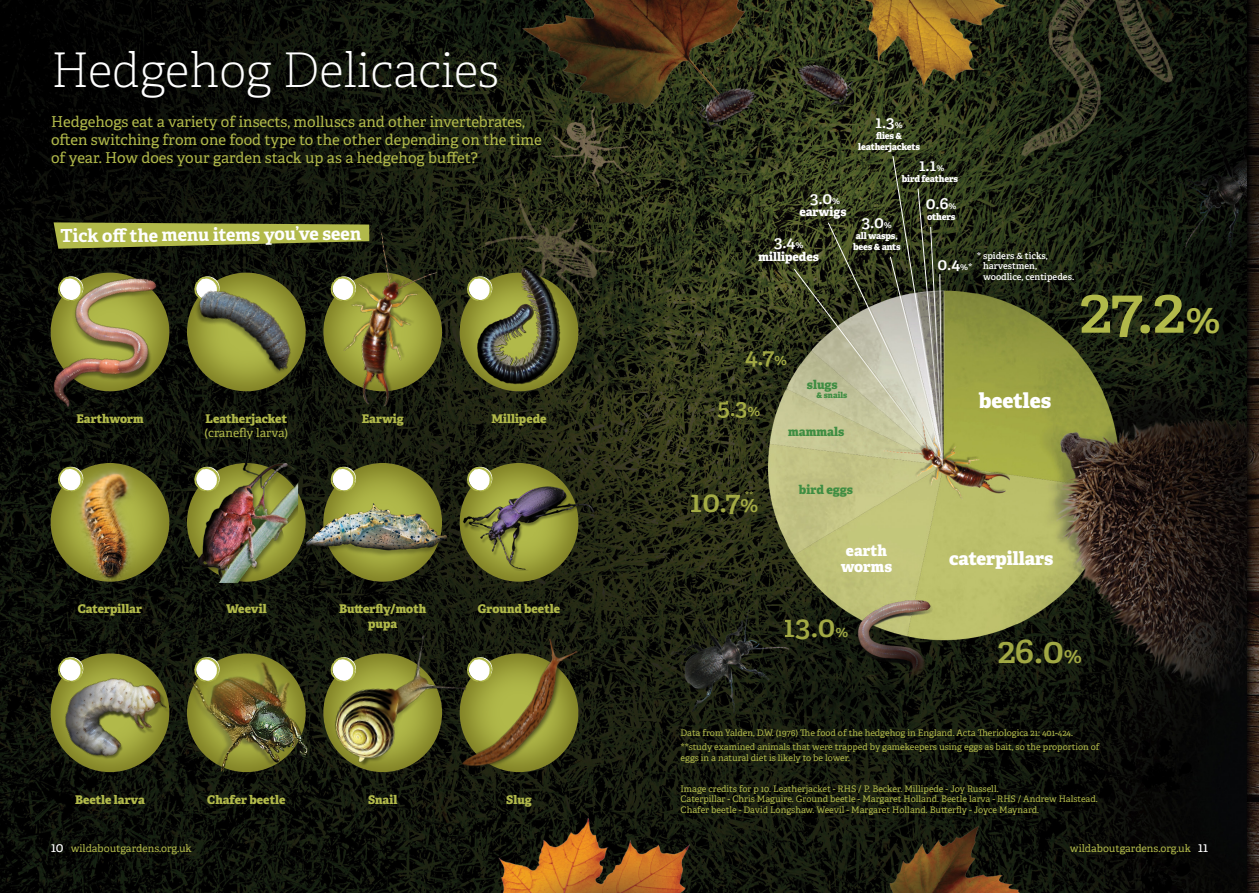
<style>
.page{position:relative;width:1259px;height:893px;background:#fff}
.page>*{position:absolute;margin:0;border:0;box-sizing:border-box;transform-origin:0 0}
.t1{font:600 64.95px "Adelle";color:#b1b94a}
.t2{font:100 47.7px "Adelle";color:#fff}
.t3{font:600 36.3px "Adelle";color:#b1b94a}
.t4{font:600 30.15px "Adelle";color:#b1b94a}
.t5{font:600 24px "Adelle";color:#b1b94a}
.t6{font:800 20.85px "Adelle";letter-spacing:-.005em;color:#fff}
.t7{font:800 18.3px "Adelle";color:#fff}
.t8{font:700 18px "Adelle";color:#fff}
.t9{font:600 16.8px "Adelle";color:#fff}
.t10{font:800 15.3px "Adelle";color:#fff}
.t11{font:15px/18px "Adelle";color:#b1b94a}
.t12{font:800 12.3px "Adelle";color:#3f8d42}
.t13{font:800 12.15px "Adelle";color:#fff}
.t14{font:800 12px/14.4px "Adelle";color:#b1b94a;text-align:center}
.t15{font:12px "Adelle";color:#b1b94a}
.t16{font:10.5px "Adelle";color:#b1b94a}
.t17{font:800 9.15px/10.9px "Adelle";letter-spacing:-.025em;color:#fff;text-align:center}
.t18{font:600 9.15px/10.6px "Adelle";color:#fff}
.t19{font:9.15px "Adelle";color:#b1b94a}
.t20{font:9px/10.5px "Adelle";color:#b1b94a}
.t21{font:800 8.25px "Adelle";color:#3f8d42}
.s1{font-size:13.5px;color:#fff}
.s2{font-size:9.15px}
.s3{font-size:14.85px}
.s4{font-size:20.85px}
.s5{font-size:40.35px}
</style>
<div class="page">
<img style="left:0;top:0;width:1259px;height:893px">
<svg style="left:793px;top:155px;width:151px;height:312px;background:#777a5e"></svg>
<svg style="left:54px;top:222px;width:254px;height:20px;background:#a4ac45"></svg>
<div style="left:459px;top:270px;width:121px;height:122px;background:#a19756;opacity:.85"></div>
<div style="left:186px;top:270px;width:122px;height:122px;background:#a19756;opacity:.85"></div>
<div style="left:322px;top:460px;width:122px;height:122px;background:#a19756;opacity:.85"></div>
<svg style="left:330px;top:467px;width:26px;height:25px"></svg>
<div style="left:459px;top:460px;width:121px;height:122px;background:#a19756;opacity:.85"></div>
<svg style="left:467px;top:467px;width:25px;height:9px"></svg>
<div style="left:186px;top:460px;width:122px;height:122px;background:#a19756;opacity:.85"></div>
<img style="left:1px;top:242px;width:204px;height:200px">
<img style="left:26px;top:609px;width:191px;height:189px">
<img style="left:492px;top:609px;width:101px;height:178px">
<img style="left:308px;top:207px;width:183px;height:223px">
<img style="left:318px;top:600px;width:174px;height:202px">
<img style="left:175px;top:239px;width:140px;height:147px">
<img style="left:458px;top:476px;width:137px;height:95px">
<img style="left:471px;top:264px;width:93px;height:123px">
<img style="left:31px;top:446px;width:143px;height:176px">
<img style="left:175px;top:437px;width:123px;height:146px">
<img style="left:147px;top:623px;width:168px;height:186px">
<img style="left:304px;top:500px;width:148px;height:58px">
<p class="t2" style="left:51px;top:41px;width:450px">Hedgehog Delicacies</p>
<p class="t11" style="left:51px;top:112px;width:492px">Hedgehogs eat a variety of insects, molluscs and other invertebrates, often switching from one food type to the other depending on the time of year. How does your garden stack up as a hedgehog buffet?</p>
<p class="t8" style="left:60px;top:226px;width:302px;rotate:-1deg">Tick off the menu items you’ve seen</p>
<p class="t14" style="left:76px;top:411px;width:69px">Earthworm</p>
<p class="t14" style="left:206px;top:411px;width:83px">Leatherjacket</p>
<p class="t14" style="left:362px;top:411px;width:43px">Earwig</p>
<p class="t14" style="left:491px;top:411px;width:56px">Millipede</p>
<p class="t15" style="left:205px;top:426px;width:85px">(cranefly larva)</p>
<p class="t14" style="left:78px;top:602px;width:66px">Caterpillar</p>
<p class="t14" style="left:339px;top:602px;width:89px">Butterfly/moth pupa</p>
<p class="t14" style="left:226px;top:602px;width:42px">Weevil</p>
<p class="t14" style="left:478px;top:602px;width:84px">Ground beetle</p>
<p class="t14" style="left:75px;top:792px;width:71px">Beetle larva</p>
<p class="t14" style="left:207px;top:792px;width:80px">Chafer beetle</p>
<p class="t14" style="left:368px;top:792px;width:31px">Snail</p>
<p class="t14" style="left:506px;top:792px;width:27px">Slug</p>
<p class="t16" style="left:51px;top:842px;width:142px"><span class="s1">10</span> wildaboutgardens.org.uk</p>
<p class="t9" style="left:875px;top:110px;width:29px">1.3<span class="s2">%</span></p>
<p class="t17" style="left:858px;top:130px;width:63px">flies &amp; leatherjackets</p>
<p class="t9" style="left:919px;top:153px;width:27px">1.1<span class="s2">%</span></p>
<p class="t17" style="left:902px;top:173px;width:58px">bird feathers</p>
<p class="t9" style="left:925px;top:191px;width:32px">0.6<span class="s2">%</span></p>
<p class="t17" style="left:927px;top:212px;width:30px">others</p>
<p class="t9" style="left:937px;top:251px;width:36px">0.4<span class="s2">%*</span></p>
<p class="t18" style="left:983px;top:250px;width:93px;text-indent:-6px">* spiders &amp; ticks, harvestmen, woodlice, centipedes.</p>
<p class="t9" style="left:810px;top:185px;width:32px">3.0<span class="s2">%</span></p>
<p class="t13" style="left:799px;top:204px;width:49px">earwigs</p>
<p class="t9" style="left:861px;top:210px;width:32px">3.0<span class="s2">%</span></p>
<p class="t17" style="left:853px;top:230px;width:49px">all wasps, bees &amp; ants</p>
<p class="t9" style="left:774px;top:230px;width:31px">3.4<span class="s2">%</span></p>
<p class="t13" style="left:758px;top:249px;width:62px">millipedes</p>
<h3 class="t5" style="left:745px;top:339px;width:43px">4.7<span class="s3">%</span></h3>
<h3 class="t5" style="left:717px;top:390px;width:45px">5.3<span class="s3">%</span></h3>
<p class="t12" style="left:807px;top:376px;width:32px">slugs</p>
<p class="t21" style="left:816px;top:390px;width:32px">&amp; snails</p>
<p class="t19" style="left:745px;top:489px;width:10px">**</p>
<h3 class="t4" style="left:691px;top:479px;width:69px">10.7<span class="s4">%</span></h3>
<p class="t12" style="left:788px;top:424px;width:58px">mammals</p>
<p class="t12" style="left:799px;top:481px;width:56px">bird eggs</p>
<p class="t10" style="left:846px;top:541px;width:42px">earth</p>
<p class="t10" style="left:840px;top:556px;width:53px">worms</p>
<h3 class="t4" style="left:784px;top:605px;width:66px">13.0<span class="s3">%</span></h3>
<p class="t6" style="left:978px;top:387px;width:74px">beetles</p>
<p class="t1" style="left:1079px;top:262px;width:142px">27.2<span class="s5">%</span></p>
<p class="t7" style="left:949px;top:546px;width:106px">caterpillars</p>
<h3 class="t3" style="left:997px;top:624px;width:86px">26.0<span class="s4">%</span></h3>
<p class="t20" style="left:680px;top:727px;width:394px">Data from Yalden, D.W. (1976) The food of the hedgehog in England. Acta Theriologica 21: 401-424.</p>
<p class="t20" style="left:680px;top:742px;width:420px">**study examined animals that were trapped by gamekeepers using eggs as bait, so the proportion of eggs in a natural diet is likely to be lower.</p>
<p class="t20" style="left:680px;top:784px;width:418px">Image credits for p 10. Leatherjacket - RHS / P. Becker. Millipede - Joy Russell.<br>Caterpillar - Chris Maguire. Ground beetle - Margaret Holland. Beetle larva - RHS / Andrew Halstead.</p>
<p class="t20" style="left:680px;top:805px;width:360px">Chafer beetle - David Longshaw. Weevil - Margaret Holland. Butterfly - Joyce Maynard.</p>
<p class="t16" style="left:1070px;top:842px;width:139px">wildaboutgardens.org.uk <span class="s1">11</span></p>
</div>
